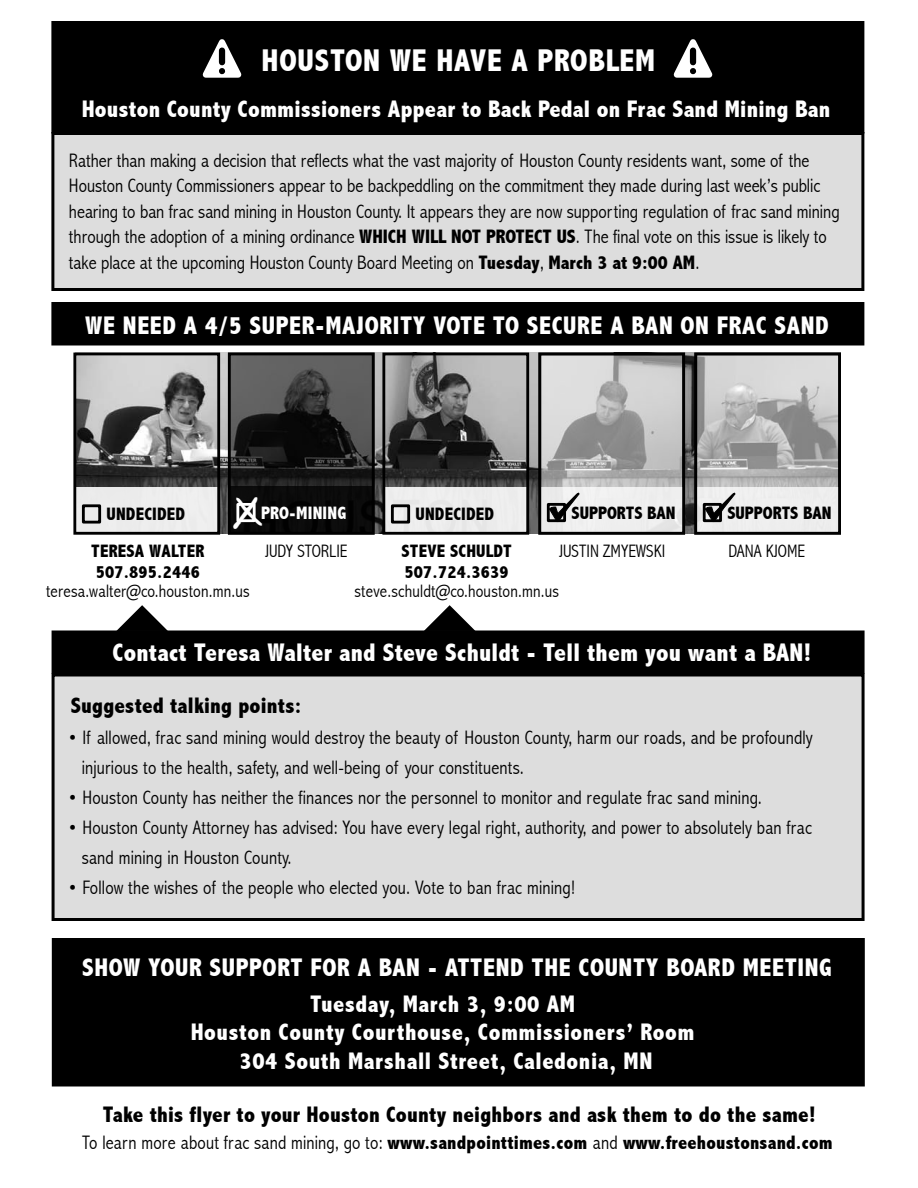
<style>
.page{position:relative;width:918px;height:1188px;background:#fff}
.page>*{position:absolute;margin:0;border:0;box-sizing:border-box;transform-origin:0 0}
.t1{font:45.15px "Josschrift";color:#fff}
.t2{font:800 condensed 31.5px "Abadi";letter-spacing:.025em;color:#fff}
.t3{font:800 condensed 25.5px "Abadi";letter-spacing:.025em;color:#fff}
.t4{font:800 condensed 24px/28.8px "Abadi";letter-spacing:.025em;color:#fff;text-align:center}
.t5{font:800 condensed 22.5px "Abadi";letter-spacing:.01em;color:#000}
.t6{font:300 condensed 19.5px/25.5px "Abadi";letter-spacing:.01em;color:#000}
.t7{font:800 condensed 19.5px "Abadi";letter-spacing:.01em;color:#000}
.t8{font:300 condensed 18px "Abadi";letter-spacing:.01em;color:#000}
.t9{font:800 condensed 18px/20.5px "Abadi";letter-spacing:.01em;color:#000}
.t10{font:800 condensed 18px "Abadi";letter-spacing:.01em;color:#fff}
.s1{font-weight:800}
.s2{font-weight:300}
</style>
<div class="page">
<img style="left:77px;top:353px;width:617px;height:181px">
<div style="left:52px;top:674px;width:813px;height:247px;background:#ddd;border:3px solid #000"></div>
<div style="left:51px;top:132px;width:813px;height:159px;background:#ddd;border:3px solid #000"></div>
<div style="left:51px;top:21px;width:813px;height:113px;background:#000"></div>
<svg style="left:202px;top:39px;width:40px;height:39px"></svg>
<svg style="left:673px;top:39px;width:40px;height:39px"></svg>
<div style="left:52px;top:938px;width:813px;height:149px;background:#000;border:3px solid #000"></div>
<div style="left:51px;top:302px;width:813px;height:44px;background:#000;border:3px solid #000"></div>
<div style="left:52px;top:631px;width:813px;height:43px;background:#000"></div>
<svg style="left:542px;top:357px;width:139px;height:130px;background:#bbb"></svg>
<svg style="left:698px;top:357px;width:139px;height:130px;background:#b7b7b7"></svg>
<div style="left:696px;top:487px;width:144px;height:46px;background:#eee"></div>
<div style="left:540px;top:487px;width:144px;height:46px;background:#efefef"></div>
<div style="left:384px;top:487px;width:144px;height:46px;background:#ededed"></div>
<div style="left:694px;top:353px;width:147px;height:182px;border:3px solid #000"></div>
<div style="left:703px;top:503px;width:19px;height:19px;border:3px solid #000"></div>
<svg style="left:705px;top:492px;width:31px;height:30px"></svg>
<div style="left:547px;top:503px;width:19px;height:19px;border:3px solid #000"></div>
<svg style="left:549px;top:492px;width:31px;height:30px"></svg>
<div style="left:538px;top:353px;width:147px;height:182px;border:3px solid #000"></div>
<svg style="left:232px;top:357px;width:139px;height:129px;background:#373737"></svg>
<div style="left:230px;top:486px;width:144px;height:46px;background:#0a0a0a"></div>
<div style="left:236px;top:503px;width:20px;height:19px;border:3px solid #fff"></div>
<div style="left:228px;top:353px;width:147px;height:182px;border:3px solid #000"></div>
<div style="left:391px;top:504px;width:19px;height:20px;border:3px solid #000"></div>
<div style="left:75px;top:487px;width:144px;height:46px;background:#ececec"></div>
<div style="left:82px;top:504px;width:19px;height:20px;border:3px solid #000"></div>
<div style="left:382px;top:353px;width:147px;height:182px;border:3px solid #000"></div>
<div style="left:73px;top:353px;width:147px;height:182px;border:3px solid #000"></div>
<svg style="left:116px;top:605px;width:56px;height:29px"></svg>
<svg style="left:423px;top:605px;width:56px;height:29px"></svg>
<h2 class="t2" style="left:262px;top:42px;width:395px">HOUSTON WE HAVE A PROBLEM</h2>
<p class="t4" style="left:82px;top:95px;width:750px">Houston County Commissioners Appear to Back Pedal on Frac Sand Mining Ban</p>
<p class="t6" style="left:69px;top:147px;width:772px">Rather than making a decision that reflects what the vast majority of Houston County residents want, some of the Houston County Commissioners appear to be backpeddling on the commitment they made during last week’s public hearing to ban frac sand mining in Houston County. It appears they are now supporting regulation of frac sand mining through the adoption of a mining ordinance <span class="s1">WHICH WILL NOT PROTECT US</span>. The final vote on this issue is likely to take place at the upcoming Houston County Board Meeting on <span class="s1">Tuesday</span>, <span class="s1">March 3 at 9:00 AM</span>.</p>
<h3 class="t3" style="left:85px;top:311px;width:745px">WE NEED A 4/5 SUPER-MAJORITY VOTE TO SECURE A BAN ON FRAC SAND</h3>
<p class="t9" style="left:106px;top:504px;width:80px">UNDECIDED</p>
<h1 class="t1" style="left:233px;top:484px;width:31px">X</h1>
<p class="t10" style="left:261px;top:503px;width:87px">PRO-MINING</p>
<p class="t9" style="left:416px;top:504px;width:80px">UNDECIDED</p>
<p class="t9" style="left:571px;top:503px;width:106px">SUPPORTS BAN</p>
<p class="t9" style="left:727px;top:503px;width:106px">SUPPORTS BAN</p>
<p class="t9" style="left:91px;top:541px;width:115px">TERESA WALTER<br>507.895.2446</p>
<p class="t8" style="left:46px;top:581px;width:205px">teresa.walter@co.houston.mn.us</p>
<p class="t8" style="left:265px;top:541px;width:84px">JUDY STORLIE</p>
<p class="t8" style="left:559px;top:541px;width:108px">JUSTIN ZMYEWSKI</p>
<p class="t8" style="left:729px;top:541px;width:78px">DANA KJOME</p>
<p class="t9" style="left:402px;top:541px;width:112px">STEVE SCHULDT<br>507.724.3639</p>
<p class="t8" style="left:354px;top:581px;width:206px">steve.schuldt@co.houston.mn.us</p>
<h3 class="t3" style="left:113px;top:637px;width:700px">Contact Teresa Walter and Steve Schuldt - Tell them you want a BAN!</h3>
<p class="t5" style="left:71px;top:692px;width:232px">Suggested talking points:</p>
<p class="t6" style="left:82px;top:723px;width:732px;line-height:30px;text-indent:-14px">• If allowed, frac sand mining would destroy the beauty of Houston County, harm our roads, and be profoundly injurious to the health, safety, and well-being of your constituents.</p>
<p class="t6" style="left:68px;top:785px;width:696px">• Houston County has neither the finances nor the personnel to monitor and regulate frac sand mining.</p>
<p class="t6" style="left:82px;top:812px;width:732px;line-height:30px;text-indent:-14px">• Houston County Attorney has advised: You have every legal right, authority, and power to absolutely ban frac sand mining in Houston County.</p>
<p class="t6" style="left:68px;top:875px;width:509px">• Follow the wishes of the people who elected you. Vote to ban frac mining!</p>
<h3 class="t3" style="left:82px;top:952px;width:751px">SHOW YOUR SUPPORT FOR A BAN - ATTEND THE COUNTY BOARD MEETING</h3>
<p class="t4" style="left:191px;top:989px;width:505px">Tuesday, March 3, 9:00 AM<br>Houston County Courthouse, Commissioners’ Room<br>304 South Marshall Street, Caledonia, MN</p>
<p class="t5" style="left:103px;top:1101px;width:714px">Take this flyer to your Houston County neighbors and ask them to do the same!</p>
<p class="t7" style="left:82px;top:1131px;width:752px"><span class="s2">To learn more about frac sand mining, go to:</span> www.sandpointtimes.com <span class="s2">and</span> www.freehoustonsand.com</p>
</div>
